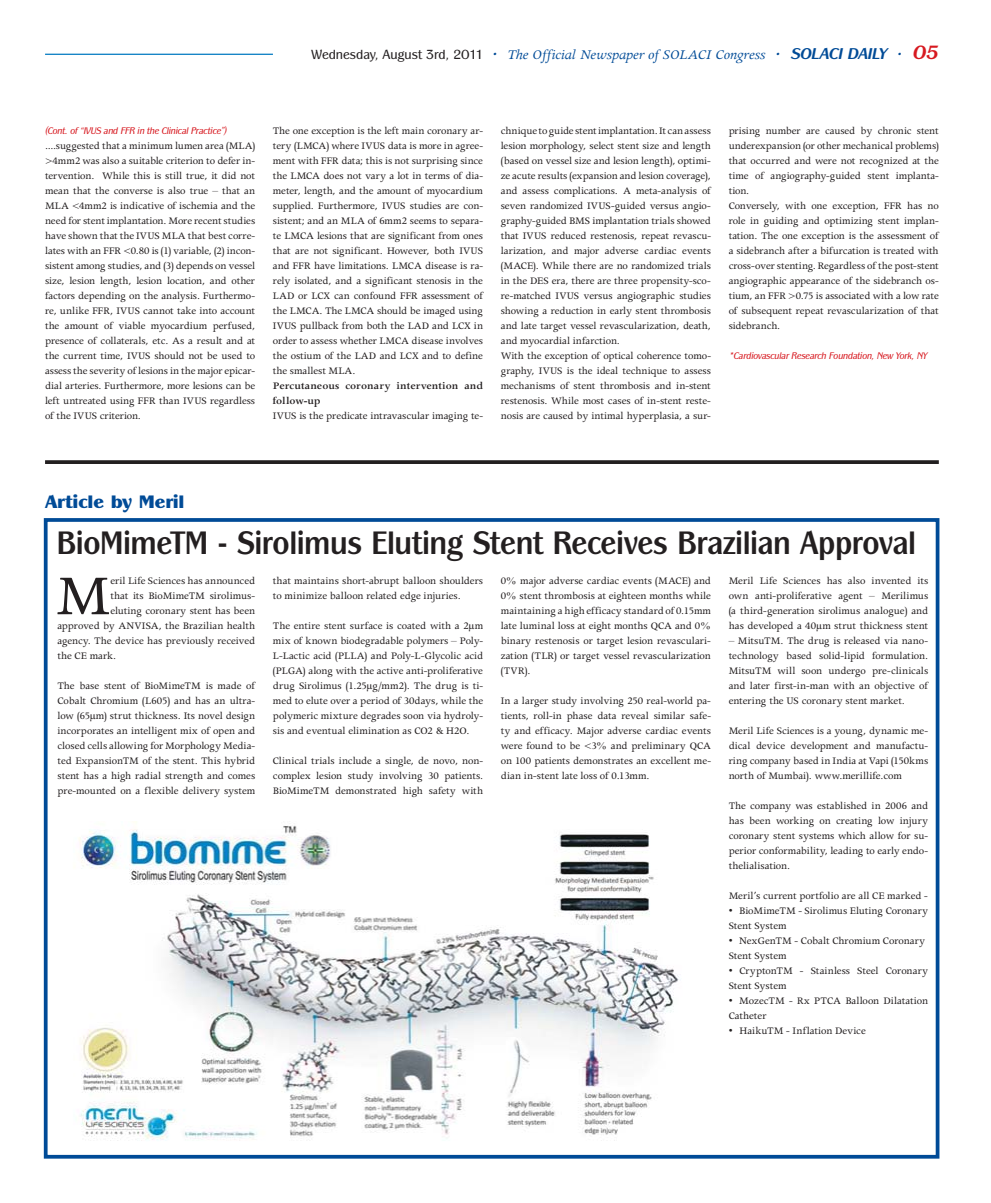
<style>
.page{position:relative;width:991px;height:1203px;background:#fff}
.page>*{position:absolute;margin:0;border:0;box-sizing:border-box;transform-origin:0 0}
.t1{font:63.38px "Apollo MT Std";color:#231f20}
.t2{font:700 33.75px "Panache ITC Std";letter-spacing:-.015em;color:#231f20;scale:.9 1}
.t3{font:900 18.75px "Panache ITC Std";letter-spacing:-.01em;color:#004b97}
.t4{font:italic 15px "Apollo MT Std";letter-spacing:-.01em;color:#004b97}
.t5{font:11.25px/15px "Apollo MT Std";letter-spacing:-.005em;color:#231f20;text-align:justify}
.t6{font:600 11.25px/15px "Apollo MT Std";letter-spacing:-.005em;color:#231f20}
.t7{font:italic 10px "Panache ITC Std";letter-spacing:-.005em;color:#d71920;scale:.95 1}
.s1{font-family:"Panache ITC Std";font-style:normal;font-size:13.75px;color:#231f20}
.s2{font-family:"Panache ITC Std";font-weight:700;font-size:16.25px}
.s3{font-family:"Panache ITC Std";font-weight:700;font-size:20px;color:#d71920}
</style>
<div class="page">
<svg style="left:45px;top:460px;width:893px;height:4px;background:#302c2d"></svg>
<hr style="left:45px;top:54px;width:228px;height:1px;background:#0079c1">
<img style="left:79px;top:821px;width:600px;height:320px">
<div style="left:44px;top:518px;width:895px;height:640px;border:4px solid #004b97"></div>
<h3 class="t4" style="left:311px;top:48px;width:628px"><span class="s1">Wednesday, August 3rd, 2011</span> <sup>.</sup> The Official Newspaper of SOLACI Congress <sup>.</sup> <span class="s2">SOLACI DAILY </span><sup>.</sup> <span class="s3">05</span></h3>
<p class="t7" style="left:45px;top:127px;width:193px">(Cont. of “IVUS and FFR in the Clinical Practice”)</p>
<p class="t5" style="left:45px;top:139px;width:211px">....suggested that a minimum lumen area (MLA) &gt;4mm2 was also a suitable criterion to defer in&shy;tervention. While this is still true, it did not mean that the converse is also true – that an MLA &lt;4mm2 is indicative of ischemia and the need for stent implantation. More recent studies have shown that the IVUS MLA that best corre&shy;lates with an FFR &lt;0.80 is (1) variable, (2) incon&shy;sistent among studies, and (3) depends on vessel size, lesion length, lesion location, and other factors depending on the analysis. Furthermo&shy;re, unlike FFR, IVUS cannot take into account the amount of viable myocardium perfused, presence of collaterals, etc. As a result and at the current time, IVUS should not be used to assess the severity of lesions in the major epicar&shy;dial arteries. Furthermore, more lesions can be left untreated using FFR than IVUS regardless of the IVUS criterion.</p>
<p class="t5" style="left:273px;top:123px;width:211px">The one exception is the left main coronary ar&shy;tery (LMCA) where IVUS data is more in agree&shy;ment with FFR data; this is not surprising since the LMCA does not vary a lot in terms of dia&shy;meter, length, and the amount of myocardium supplied. Furthermore, IVUS studies are con&shy;sistent; and an MLA of 6mm2 seems to separa&shy;te LMCA lesions that are significant from ones that are not significant. However, both IVUS and FFR have limitations. LMCA disease is ra&shy;rely isolated, and a significant stenosis in the LAD or LCX can confound FFR assessment of the LMCA. The LMCA should be imaged using IVUS pullback from both the LAD and LCX in order to assess whether LMCA disease involves the ostium of the LAD and LCX and to define the smallest MLA.</p>
<p class="t6" style="left:273px;top:378px;width:211px">Percutaneous coronary intervention and follow-up</p>
<p class="t5" style="left:273px;top:408px;width:211px">IVUS is the predicate intravascular imaging te-</p>
<p class="t5" style="left:500px;top:123px;width:211px;text-align:left">chnique to guide stent implantation. It can assess lesion morphology, select stent size and length (based on vessel size and lesion length), optimi&shy;ze acute results (expansion and lesion coverage), and assess complications. A meta-analysis of seven randomized IVUS-guided versus angio&shy;graphy-guided BMS implantation trials showed that IVUS reduced restenosis, repeat revascu&shy;larization, and major adverse cardiac events (MACE). While there are no randomized trials in the DES era, there are three propensity-sco&shy;re-matched IVUS versus angiographic studies showing a reduction in early stent thrombosis and late target vessel revascularization, death, and myocardial infarction.<br>With the exception of optical coherence tomo&shy;graphy, IVUS is the ideal technique to assess mechanisms of stent thrombosis and in-stent restenosis. While most cases of in-stent reste&shy;nosis are caused by intimal hyperplasia, a sur-</p>
<p class="t5" style="left:728px;top:123px;width:212px;text-align:left">prising number are caused by chronic stent underexpansion (or other mechanical problems) that occurred and were not recognized at the time of angiography-guided stent implanta&shy;tion.<br>Conversely, with one exception, FFR has no role in guiding and optimizing stent implan&shy;tation. The one exception is the assessment of a sidebranch after a bifurcation is treated with cross-over stenting. Regardless of the post-stent angiographic appearance of the sidebranch os&shy;tium, an FFR &gt;0.75 is associated with a low rate of subsequent repeat revascularization of that sidebranch.</p>
<p class="t7" style="left:728px;top:352px;width:211px">*Cardiovascular Research Foundation, New York, NY</p>
<h3 class="t3" style="left:45px;top:491px;width:141px">Article by Meril</h3>
<h2 class="t2" style="left:57px;top:530px;width:955px">BioMimeTM - Sirolimus Eluting Stent Receives Brazilian Approval</h2>
<h1 class="t1" style="left:56px;top:568px;width:56px">M</h1>
<p class="t5" style="left:110px;top:574px;width:146px">eril Life Sciences has announced</p>
<p class="t5" style="left:110px;top:589px;width:146px">that its BioMimeTM sirolimus-</p>
<p class="t5" style="left:110px;top:604px;width:146px">eluting coronary stent has been</p>
<p class="t5" style="left:57px;top:619px;width:199px">approved by ANVISA, the Brazilian health</p>
<p class="t5" style="left:57px;top:634px;width:199px">agency. The device has previously received</p>
<p class="t5" style="left:57px;top:649px;width:60px">the CE mark.</p>
<p class="t5" style="left:57px;top:679px;width:199px">The base stent of BioMimeTM is made of Cobalt Chromium (L605) and has an ultra&shy;low (65µm) strut thickness. Its novel design incorporates an intelligent mix of open and closed cells allowing for Morphology Media&shy;ted ExpansionTM of the stent. This hybrid stent has a high radial strength and comes pre-mounted on a flexible delivery system</p>
<p class="t5" style="left:273px;top:574px;width:211px">that maintains short-abrupt balloon shoulders to minimize balloon related edge injuries.</p>
<p class="t5" style="left:273px;top:619px;width:212px">The entire stent surface is coated with a 2µm mix of known biodegradable polymers – Poly-L-Lactic acid (PLLA) and Poly-L-Glycolic acid (PLGA) along with the active anti-proliferative drug Sirolimus (1.25µg/mm2). The drug is ti&shy;med to elute over a period of 30days, while the polymeric mixture degrades soon via hydroly&shy;sis and eventual elimination as CO2 &amp; H2O.</p>
<p class="t5" style="left:273px;top:754px;width:212px">Clinical trials include a single, de novo, non&shy;complex lesion study involving 30 patients.<br>BioMimeTM demonstrated high safety with</p>
<p class="t5" style="left:500px;top:574px;width:212px">0% major adverse cardiac events (MACE) and 0% stent thrombosis at eighteen months while maintaining a high efficacy standard of 0.15mm late luminal loss at eight months QCA and 0% binary restenosis or target lesion revasculari&shy;zation (TLR) or target vessel revascularization (TVR).</p>
<p class="t5" style="left:500px;top:694px;width:212px">In a larger study involving 250 real-world pa&shy;tients, roll-in phase data reveal similar safe&shy;ty and efficacy. Major adverse cardiac events were found to be &lt;3% and preliminary QCA on 100 patients demonstrates an excellent me&shy;dian in-stent late loss of 0.13mm.</p>
<p class="t5" style="left:728px;top:574px;width:201px">Meril Life Sciences has also invented its own anti-proliferative agent – Merilimus (a third-generation sirolimus analogue) and has developed a 40µm strut thickness stent</p>
<p class="t5" style="left:728px;top:634px;width:201px">– MitsuTM. The drug is released via nano&shy;technology based solid-lipid formulation.<br>MitsuTM will soon undergo pre-clinicals and later first-in-man with an objective of entering the US coronary stent market.</p>
<p class="t5" style="left:728px;top:724px;width:201px">Meril Life Sciences is a young, dynamic me&shy;dical device development and manufactu&shy;ring company based in India at Vapi (150kms north of Mumbai). www.merillife.com</p>
<p class="t5" style="left:728px;top:799px;width:201px">The company was established in 2006 and has been working on creating low injury coronary stent systems which allow for su&shy;perior conformability, leading to early endo&shy;thelialisation.</p>
<p class="t5" style="left:728px;top:889px;width:200px">Meril’s current portfolio are all CE marked -</p>
<p class="t5" style="left:728px;top:904px;width:201px">• BioMimeTM - Sirolimus Eluting Coronary<br>Stent System</p>
<p class="t5" style="left:728px;top:934px;width:198px">• NexGenTM - Cobalt Chromium Coronary<br>Stent System</p>
<p class="t5" style="left:728px;top:964px;width:201px">• CryptonTM - Stainless Steel Coronary<br>Stent System</p>
<p class="t5" style="left:728px;top:994px;width:201px">• MozecTM - Rx PTCA Balloon Dilatation<br>Catheter</p>
<p class="t5" style="left:728px;top:1024px;width:139px">• HaikuTM - Inflation Device</p>
</div>
